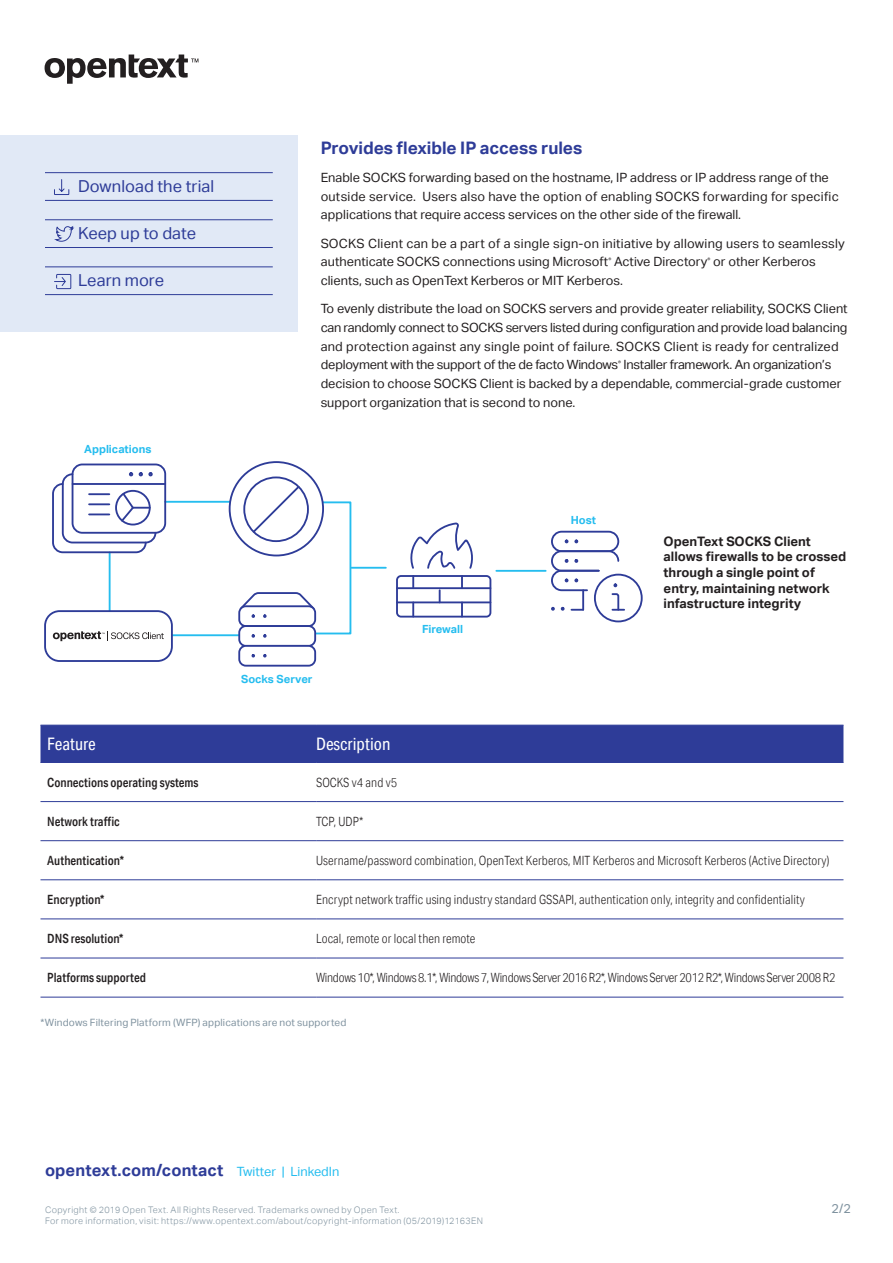
<style>
.page{position:relative;width:893px;height:1263px;background:#fff}
.page>*{position:absolute;margin:0;border:0;box-sizing:border-box;transform-origin:0 0}
.t1{font:700 17.25px "Aktiv Grotesk";letter-spacing:-.005em;color:#2e3c98}
.Table_H1{font:17.25px "Aktiv Grotesk Cd";color:#fff}
.Links_-_last_page{font:16.5px "Aktiv Grotesk";letter-spacing:.005em;color:#2e3c98}
.t2{font:700 16.5px "Aktiv Grotesk";letter-spacing:.005em;color:#2e3c98}
.t3{font:700 13.05px/15.8px "Aktiv Grotesk";color:#231f20}
.Body{font:12.75px/18.8px "Aktiv Grotesk";color:#231f20}
.Table_Body{font:300 12.75px "Aktiv Grotesk Cd";letter-spacing:.01em;color:#231f20}
.Table_H2{font:500 12.75px "Aktiv Grotesk Cd";color:#231f20}
.Table_Body-2{font:300 12.75px "Aktiv Grotesk Cd";letter-spacing:-.02em;color:#231f20}
.t4{font:12.75px "Aktiv Grotesk";color:#25bdef}
.t5{font:12.75px "Aktiv Grotesk";color:#7f929f}
.t6{font:700 11.25px "Aktiv Grotesk";color:#25bdef}
.t7{font:10.05px "Aktiv Grotesk";letter-spacing:.02em;color:#7f929f}
.t8{font:300 9px "Aktiv Grotesk";letter-spacing:.04em;color:#7f929f}
</style>
<div class="page">
<svg style="left:45px;top:55px;width:153px;height:29px"></svg>
<div style="left:40px;top:726px;width:803px;height:36px;background:#2e3c98"></div>
<hr style="left:40px;top:725px;width:276px;height:1px;background:#2e3c98">
<hr style="left:316px;top:725px;width:527px;height:1px;background:#2e3c98">
<hr style="left:40px;top:762px;width:276px;height:1px;background:#2e3c98">
<hr style="left:316px;top:762px;width:527px;height:1px;background:#2e3c98">
<hr style="left:40px;top:801px;width:276px;height:1px;background:#2e3c98">
<hr style="left:316px;top:801px;width:527px;height:1px;background:#2e3c98">
<hr style="left:40px;top:840px;width:276px;height:1px;background:#2e3c98">
<hr style="left:316px;top:840px;width:527px;height:1px;background:#2e3c98">
<hr style="left:40px;top:879px;width:276px;height:1px;background:#2e3c98">
<hr style="left:316px;top:879px;width:527px;height:1px;background:#2e3c98">
<hr style="left:40px;top:919px;width:276px;height:1px;background:#2e3c98">
<hr style="left:316px;top:919px;width:527px;height:1px;background:#2e3c98">
<hr style="left:40px;top:958px;width:276px;height:1px;background:#2e3c98">
<hr style="left:316px;top:958px;width:527px;height:1px;background:#2e3c98">
<hr style="left:40px;top:997px;width:276px;height:1px;background:#2e3c98">
<hr style="left:316px;top:997px;width:527px;height:1px;background:#2e3c98">
<hr style="left:109px;top:552px;width:2px;height:85px;background:#25bdef">
<div style="left:396px;top:575px;width:95px;height:42px;border:2px solid #2e3c98;border-radius:4px"></div>
<svg style="left:410px;top:522px;width:63px;height:47px"></svg>
<hr style="left:397px;top:587px;width:93px;height:2px;background:#2e3c98">
<hr style="left:397px;top:601px;width:93px;height:2px;background:#2e3c98">
<svg style="left:412px;top:576px;width:2px;height:12px"></svg>
<svg style="left:439px;top:590px;width:2px;height:12px"></svg>
<svg style="left:461px;top:576px;width:2px;height:11px"></svg>
<svg style="left:412px;top:603px;width:2px;height:14px"></svg>
<svg style="left:461px;top:603px;width:2px;height:14px"></svg>
<hr style="left:170px;top:634px;width:79px;height:2px;background:#25bdef">
<hr style="left:165px;top:501px;width:67px;height:2px;background:#25bdef">
<hr style="left:73px;top:483px;width:92px;height:2px;background:#2e3c98">
<div style="left:72px;top:463px;width:94px;height:71px;border:2px solid #2e3c98;border-radius:10px"></div>
<svg style="left:52px;top:471px;width:105px;height:83px"></svg>
<hr style="left:89px;top:493px;width:20px;height:2px;background:#2e3c98">
<hr style="left:89px;top:503px;width:20px;height:2px;background:#2e3c98">
<hr style="left:89px;top:513px;width:20px;height:2px;background:#2e3c98">
<div style="left:45px;top:611px;width:127px;height:50px;background:#fff;border-radius:15px"></div>
<div style="left:44px;top:610px;width:129px;height:52px;border:2px solid #2e3c98;border-radius:15px"></div>
<div style="left:238px;top:625px;width:78px;height:22px;border:2px solid #2e3c98;border-radius:7px"></div>
<div style="left:238px;top:645px;width:78px;height:22px;border:2px solid #2e3c98;border-radius:7px"></div>
<svg style="left:263px;top:654px;width:4px;height:3px"></svg>
<svg style="left:238px;top:484px;width:114px;height:154px"></svg>
<svg style="left:53px;top:631px;width:111px;height:10px"></svg>
<hr style="left:351px;top:567px;width:35px;height:2px;background:#25bdef">
<hr style="left:496px;top:570px;width:50px;height:2px;background:#25bdef">
<div style="left:594px;top:574px;width:49px;height:48px;border:2px solid #2e3c98;border-radius:50%"></div>
<svg style="left:551px;top:530px;width:73px;height:82px"></svg>
<div style="left:0;top:135px;width:297px;height:197px;background:#e1e9f6"></div>
<hr style="left:45px;top:172px;width:228px;height:1px;background:#2e3c98">
<hr style="left:45px;top:200px;width:228px;height:1px;background:#2e3c98">
<hr style="left:45px;top:219px;width:228px;height:1px;background:#2e3c98">
<hr style="left:45px;top:247px;width:228px;height:1px;background:#2e3c98">
<hr style="left:45px;top:266px;width:228px;height:1px;background:#2e3c98">
<hr style="left:45px;top:294px;width:228px;height:1px;background:#2e3c98">
<svg style="left:54px;top:179px;width:16px;height:16px"></svg>
<svg style="left:54px;top:226px;width:20px;height:16px"></svg>
<svg style="left:54px;top:274px;width:18px;height:16px"></svg>
<p class="Links_-_last_page" style="left:78px;top:176px;width:138px">Download the trial</p>
<p class="Links_-_last_page" style="left:78px;top:223px;width:120px">Keep up to date</p>
<p class="Links_-_last_page" style="left:78px;top:271px;width:88px">Learn more</p>
<p class="t6" style="left:84px;top:443px;width:69px">Applications</p>
<h3 class="t1" style="left:321px;top:138px;width:263px">Provides flexible IP access rules</h3>
<p class="Body" style="left:321px;top:168px;width:520px">Enable SOCKS forwarding based on the hostname, IP address or IP address range of the outside service. Users also have the option of enabling SOCKS forwarding for specific applications that require access services on the other side of the firewall.</p>
<p class="Body" style="left:321px;top:234px;width:526px">SOCKS Client can be a part of a single sign-on initiative by allowing users to seamlessly authenticate SOCKS connections using Microsoft<sup>®</sup> Active Directory<sup>®</sup> or other Kerberos clients, such as OpenText Kerberos or MIT Kerberos.</p>
<p class="Body" style="left:321px;top:299px;width:528px">To evenly distribute the load on SOCKS servers and provide greater reliability, SOCKS Client can randomly connect to SOCKS servers listed during configuration and provide load balancing and protection against any single point of failure. SOCKS Client is ready for centralized deployment with the support of the de facto Windows<sup>®</sup> Installer framework. An organization’s decision to choose SOCKS Client is backed by a dependable, commercial-grade customer support organization that is second to none.</p>
<p class="t6" style="left:241px;top:672px;width:73px">Socks Server</p>
<p class="t6" style="left:422px;top:622px;width:43px">Firewall</p>
<p class="t6" style="left:571px;top:513px;width:27px">Host</p>
<p class="t3" style="left:664px;top:533px;width:184px">OpenText SOCKS Client allows firewalls to be crossed through a single point of entry, maintaining network infastructure integrity</p>
<p class="Table_H1" style="left:47px;top:734px;width:50px">Feature</p>
<p class="Table_H1" style="left:316px;top:734px;width:76px">Description</p>
<p class="Table_H2" style="left:47px;top:774px;width:153px">Connections operating systems</p>
<p class="Table_Body" style="left:316px;top:775px;width:83px">SOCKS v4 and v5</p>
<p class="Table_H2" style="left:47px;top:813px;width:74px">Network traffic</p>
<p class="Table_Body" style="left:316px;top:814px;width:48px">TCP, UDP*</p>
<p class="Table_H2" style="left:47px;top:852px;width:78px">Authentication*</p>
<p class="Table_Body" style="left:316px;top:853px;width:515px">Username/password combination, OpenText Kerberos, MIT Kerberos and Microsoft Kerberos (Active Directory)</p>
<p class="Table_H2" style="left:47px;top:892px;width:59px">Encryption*</p>
<p class="Table_Body" style="left:316px;top:892px;width:490px">Encrypt network traffic using industry standard GSSAPI, authentication only, integrity and confidentiality</p>
<p class="Table_H2" style="left:47px;top:931px;width:78px">DNS resolution*</p>
<p class="Table_Body" style="left:316px;top:931px;width:161px">Local, remote or local then remote</p>
<p class="Table_H2" style="left:47px;top:970px;width:100px">Platforms supported</p>
<p class="Table_Body-2" style="left:316px;top:970px;width:521px">Windows 10*, Windows 8.1*, Windows 7, Windows Server 2016 R2*, Windows Server 2012 R2*, Windows Server 2008 R2</p>
<p class="t7" style="left:40px;top:1016px;width:308px">*Windows Filtering Platform (WFP) applications are not supported</p>
<p class="t2" style="left:45px;top:1160px;width:180px">opentext.com/contact</p>
<p class="t4" style="left:237px;top:1164px;width:104px">Twitter | LinkedIn</p>
<p class="t8" style="left:45px;top:1205px;width:356px">Copyright © 2019 Open Text. All Rights Reserved. Trademarks owned by Open Text.</p>
<p class="t5" style="left:832px;top:1201px;width:21px">2/2</p>
<p class="t8" style="left:45px;top:1215px;width:439px">For more information, visit: https://www.opentext.com/about/copyright-information (05/2019)12163EN</p>
</div>
